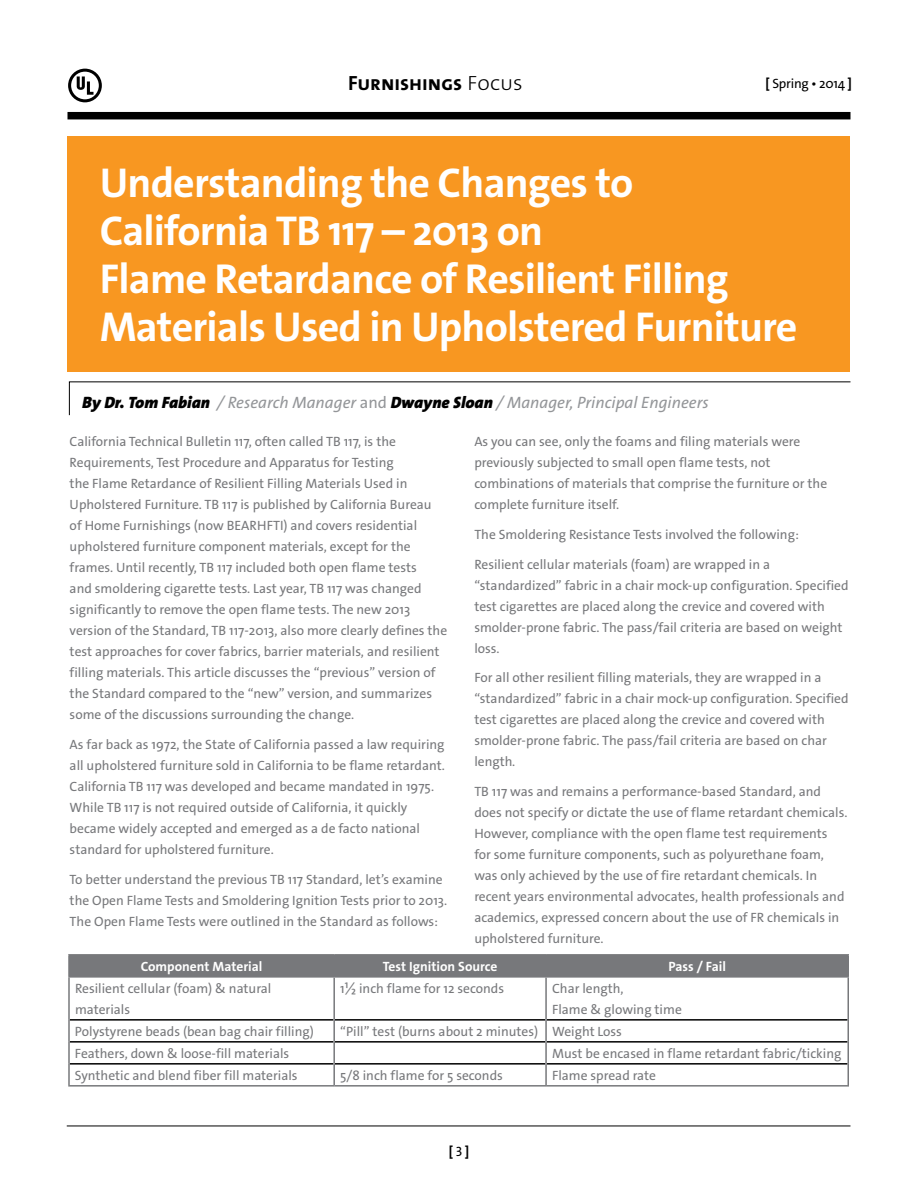
<style>
.page{position:relative;width:918px;height:1188px;background:#fff}
.page>*{position:absolute;margin:0;border:0;box-sizing:border-box;transform-origin:0 0}
.t1{font:700 42px/48px "The Sans Os F";letter-spacing:-.02em;color:#fff}
.t2{font:700 20.7px "The Sans Os F";color:#000}
.t3{font:italic 16.5px "The Sans Os F";color:#939598}
.t4{font:13.5px/21px "The Sans Os F";color:#77787b}
.t5{font:700 13.5px "The Sans Os F";color:#fff}
.t6{font:13.5px "The Sans Os F";letter-spacing:-.02em;color:#000}
.t7{font:700 13.5px "The Sans Os F";color:#000}
.s1{font-weight:300}
.s2{font-weight:700}
.s3{font-weight:900;color:#000}
.s4{font-style:normal}
.s5{font-weight:400}
</style>
<div class="page">
<svg style="left:68px;top:69px;width:34px;height:33px"></svg>
<div style="left:68px;top:112px;width:782px;height:7px;background:#000"></div>
<div style="left:68px;top:136px;width:782px;height:236px;background:#f89721"></div>
<svg style="left:69px;top:381px;width:782px;height:35px"></svg>
<hr style="left:67px;top:1126px;width:783px;height:1px;background:#000">
<hr style="left:70px;top:1019px;width:263px;height:2px;background:#000">
<hr style="left:335px;top:1019px;width:210px;height:2px;background:#000">
<hr style="left:547px;top:1019px;width:301px;height:2px;background:#000">
<hr style="left:70px;top:1041px;width:263px;height:2px;background:#000">
<hr style="left:335px;top:1041px;width:210px;height:2px;background:#000">
<hr style="left:547px;top:1041px;width:301px;height:2px;background:#000">
<hr style="left:70px;top:1063px;width:263px;height:2px;background:#000">
<hr style="left:335px;top:1063px;width:210px;height:2px;background:#000">
<hr style="left:547px;top:1063px;width:301px;height:2px;background:#000">
<hr style="left:68px;top:954px;width:266px;height:2px;background:#77787b">
<hr style="left:68px;top:956px;width:2px;height:20px;background:#77787b">
<hr style="left:334px;top:954px;width:212px;height:2px;background:#77787b">
<hr style="left:546px;top:954px;width:303px;height:2px;background:#77787b">
<div style="left:70px;top:955px;width:779px;height:21px;background:#77787b"></div>
<hr style="left:68px;top:976px;width:266px;height:2px;background:#77787b">
<hr style="left:334px;top:976px;width:212px;height:2px;background:#77787b">
<hr style="left:546px;top:976px;width:303px;height:2px;background:#77787b">
<hr style="left:68px;top:978px;width:2px;height:42px;background:#77787b">
<hr style="left:333px;top:978px;width:2px;height:42px;background:#77787b">
<hr style="left:545px;top:978px;width:2px;height:42px;background:#77787b">
<hr style="left:848px;top:978px;width:1px;height:42px;background:#77787b">
<hr style="left:68px;top:1020px;width:2px;height:22px;background:#77787b">
<hr style="left:333px;top:1020px;width:2px;height:22px;background:#77787b">
<hr style="left:545px;top:1020px;width:2px;height:22px;background:#77787b">
<hr style="left:68px;top:1042px;width:2px;height:22px;background:#77787b">
<hr style="left:333px;top:1042px;width:2px;height:22px;background:#77787b">
<hr style="left:545px;top:1042px;width:2px;height:22px;background:#77787b">
<hr style="left:68px;top:1064px;width:2px;height:21px;background:#77787b">
<hr style="left:333px;top:1064px;width:2px;height:21px;background:#77787b">
<hr style="left:545px;top:1064px;width:2px;height:21px;background:#77787b">
<svg style="left:848px;top:1020px;width:1px;height:65px"></svg>
<hr style="left:68px;top:1085px;width:266px;height:2px;background:#77787b">
<hr style="left:334px;top:1085px;width:212px;height:2px;background:#77787b">
<hr style="left:546px;top:1085px;width:303px;height:2px;background:#77787b">
<h2 class="t2" style="left:348px;top:70px;width:176px">Furnishings <span class="s1">Focus</span></h2>
<p class="t6" style="left:766px;top:74px;width:88px"><span class="s2">[</span> Spring • 2014 <span class="s2">]</span></p>
<h1 class="t1" style="left:100px;top:159px;width:699px">Understanding the Changes to California TB 117 – 2013 on<br>Flame Retardance of Resilient Filling Materials Used in Upholstered Furniture</h1>
<p class="t3" style="left:82px;top:392px;width:628px"><span class="s3">By Dr. Tom Fabian</span> / Research Manager <span class="s4">and</span> <span class="s3">Dwayne Sloan</span> / Manager, Principal Engineers</p>
<p class="t4" style="left:70px;top:431px;width:379px">California Technical Bulletin 117, often called TB 117, is the Requirements, Test Procedure and Apparatus for Testing<br>the Flame Retardance of Resilient Filling Materials Used in Upholstered Furniture. TB 117 is published by California Bureau<br>of Home Furnishings (now BEARHFTI) and covers residential upholstered furniture component materials, except for the frames. Until recently, TB 117 included both open flame tests<br>and smoldering cigarette tests. Last year, TB 117 was changed significantly to remove the open flame tests. The new 2013 version of the Standard, TB 117-2013, also more clearly defines the test approaches for cover fabrics, barrier materials, and resilient filling materials. This article discusses the “previous” version of the Standard compared to the “new” version, and summarizes some of the discussions surrounding the change.</p>
<p class="t4" style="left:70px;top:734px;width:377px">As far back as 1972, the State of California passed a law requiring all upholstered furniture sold in California to be flame retardant.<br>California TB 117 was developed and became mandated in 1975.<br>While TB 117 is not required outside of California, it quickly became widely accepted and emerged as a de facto national standard for upholstered furniture.</p>
<p class="t4" style="left:70px;top:869px;width:379px">To better understand the previous TB 117 Standard, let’s examine the Open Flame Tests and Smoldering Ignition Tests prior to 2013.<br>The Open Flame Tests were outlined in the Standard as follows:</p>
<p class="t4" style="left:474px;top:431px;width:354px">As you can see, only the foams and filing materials were previously subjected to small open flame tests, not combinations of materials that comprise the furniture or the complete furniture itself.</p>
<p class="t4" style="left:474px;top:520px;width:326px;line-height:29.7px">The Smoldering Resistance Tests involved the following:<br>Resilient cellular materials (foam) are wrapped in a</p>
<p class="t4" style="left:474px;top:575px;width:376px">“standardized” fabric in a chair mock-up configuration. Specified test cigarettes are placed along the crevice and covered with smolder-prone fabric. The pass/fail criteria are based on weight loss.</p>
<p class="t4" style="left:474px;top:667px;width:376px">For all other resilient filling materials, they are wrapped in a “standardized” fabric in a chair mock-up configuration. Specified test cigarettes are placed along the crevice and covered with smolder-prone fabric. The pass/fail criteria are based on char length.</p>
<p class="t4" style="left:474px;top:781px;width:375px">TB 117 was and remains a performance-based Standard, and does not specify or dictate the use of flame retardant chemicals.<br>However, compliance with the open flame test requirements for some furniture components, such as polyurethane foam, was only achieved by the use of fire retardant chemicals. In recent years environmental advocates, health professionals and academics, expressed concern about the use of FR chemicals in upholstered furniture.</p>
<p class="t5" style="left:141px;top:958px;width:123px">Component Material</p>
<p class="t5" style="left:383px;top:958px;width:116px">Test Ignition Source</p>
<p class="t5" style="left:668px;top:958px;width:59px">Pass / Fail</p>
<p class="t4" style="left:75px;top:978px;width:198px">Resilient cellular (foam) &amp; natural materials</p>
<p class="t4" style="left:340px;top:978px;width:165px">1½ inch flame for 12 seconds</p>
<p class="t4" style="left:552px;top:978px;width:131px">Char length,<br>Flame &amp; glowing time</p>
<p class="t4" style="left:75px;top:1021px;width:240px">Polystyrene beads (bean bag chair filling)</p>
<p class="t4" style="left:340px;top:1021px;width:283px">“Pill” test (burns about 2 minutes) Weight Loss</p>
<p class="t4" style="left:75px;top:1043px;width:216px">Feathers, down &amp; loose-fill materials</p>
<p class="t4" style="left:552px;top:1043px;width:291px">Must be encased in flame retardant fabric/ticking</p>
<p class="t4" style="left:75px;top:1065px;width:224px">Synthetic and blend fiber fill materials</p>
<p class="t4" style="left:340px;top:1065px;width:164px">5/8 inch flame for 5 seconds</p>
<p class="t4" style="left:552px;top:1065px;width:106px">Flame spread rate</p>
<p class="t7" style="left:449px;top:1143px;width:22px">[ <span class="s5">3</span>]</p>
</div>
